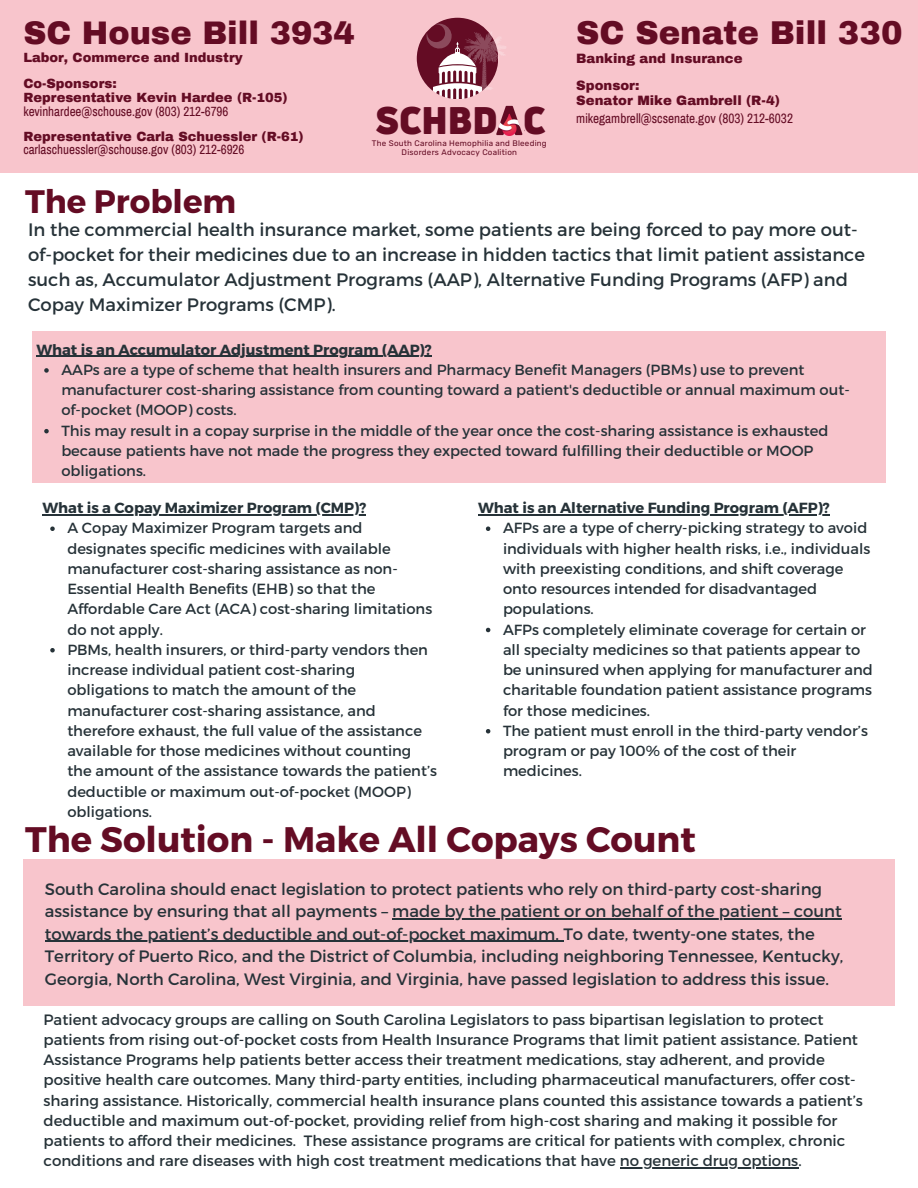
<style>
.page{position:relative;width:918px;height:1188px;background:#fff}
.page>*{position:absolute;margin:0;border:0;box-sizing:border-box;transform-origin:0 0}
.t1{font:900 37.65px "Uni Neue";color:#640c24}
.t2{font:700 35.4px "Montserrat";color:#640c24}
.t3{font:700 32.4px "Montserrat";color:#640c24}
.t4{font:900 32.25px "Archivo";color:#640c24}
.t5{font:900 31.95px "Archivo";color:#640c24}
.t6{font:18px/24.8px "Montserrat";color:#263238}
.t7{font:16.5px/22.5px "Montserrat";color:#263238}
.t8{font:15px/20.2px "Montserrat";color:#263238}
.t9{font:14.7px/20.2px "Montserrat";color:#263238}
.t10{font:700 14.7px "Montserrat";color:#263238}
.t11{font:900 13.2px "Archivo";color:#640c24}
.t12{font:13.2px "Archivo Narrow";color:#640c24}
.t13{font:900 13.05px "Archivo";color:#640c24}
.t14{font:13.05px "Archivo Narrow";color:#640c24}
.t15{font:7.95px/8.6px "Rubik";letter-spacing:.03em;color:#640c24;text-align:center}
</style>
<div class="page">
<div style="left:0;top:0;width:918px;height:173px;background:#f8c5cc"></div>
<div style="left:32px;top:332px;width:854px;height:151px;background:#f8c5cc"></div>
<div style="left:23px;top:860px;width:872px;height:146px;background:#f8c5cc"></div>
<hr style="left:392px;top:918px;width:450px;height:1px;background:#263238">
<hr style="left:45px;top:941px;width:518px;height:1px;background:#263238">
<hr style="left:42px;top:514px;width:324px;height:1px;background:#263238">
<svg style="left:50px;top:527px;width:5px;height:4px"></svg>
<svg style="left:50px;top:648px;width:5px;height:5px"></svg>
<hr style="left:478px;top:514px;width:352px;height:1px;background:#263238">
<svg style="left:486px;top:527px;width:4px;height:4px"></svg>
<svg style="left:486px;top:628px;width:4px;height:4px"></svg>
<svg style="left:486px;top:729px;width:4px;height:5px"></svg>
<hr style="left:620px;top:1167px;width:178px;height:2px;background:#263238">
<hr style="left:36px;top:356px;width:396px;height:1px;background:#263238">
<svg style="left:44px;top:368px;width:5px;height:5px"></svg>
<svg style="left:44px;top:429px;width:5px;height:4px"></svg>
<svg style="left:417px;top:18px;width:89px;height:81px"></svg>
<img style="left:496px;top:106px;width:27px;height:29px">
<p class="t5" style="left:23px;top:16px;width:333px">SC House Bill 3934</p>
<p class="t13" style="left:23px;top:51px;width:221px">Labor, Commerce and Industry</p>
<p class="t13" style="left:23px;top:77px;width:95px">Co-Sponsors:</p>
<p class="t13" style="left:23px;top:90px;width:266px">Representative Kevin Hardee (R-105)</p>
<p class="t13" style="left:23px;top:129px;width:282px">Representative Carla Schuessler (R-61)</p>
<h4 class="t14" style="left:23px;top:105px;width:207px">kevinhardee@schouse.gov (803) 212-6796</h4>
<h6 class="t14" style="left:23px;top:142px;width:223px">carlaschuessler@schouse.gov (803) 212-6926</h6>
<p class="t3" style="left:25px;top:181px;width:213px">The Problem</p>
<p class="t1" style="left:375px;top:95px;width:124px">SCHBD</p>
<h2 class="t1" style="left:523px;top:95px;width:24px">C</h2>
<p class="t15" style="left:372px;top:139px;width:176px">The South Carolina Hemophilia and Bleeding<br>Disorders Advocacy Coalition</p>
<h5 class="t4" style="left:576px;top:16px;width:328px">SC Senate Bill 330</h5>
<p class="t11" style="left:576px;top:52px;width:168px">Banking and Insurance</p>
<p class="t11" style="left:576px;top:78px;width:65px">Sponsor:</p>
<h5 class="t11" style="left:576px;top:93px;width:205px">Senator Mike Gambrell (R-4)</h5>
<p class="t12" style="left:576px;top:111px;width:218px">mikegambrell@scsenate.gov (803) 212-6032</p>
<h4 class="t6" style="left:28px;top:217px;width:839px">In the commercial health insurance market, some patients are being forced to pay more out&shy;of-pocket for their medicines due to an increase in hidden tactics that limit patient assistance such as, Accumulator Adjustment Programs (AAP), Alternative Funding Programs (AFP) and Copay Maximizer Programs (CMP).</h4>
<h5 class="t10" style="left:36px;top:340px;width:397px">What is an Accumulator Adjustment Program (AAP)?</h5>
<p class="t9" style="left:61px;top:359px;width:790px">AAPs are a type of scheme that health insurers and Pharmacy Benefit Managers (PBMs) use to prevent manufacturer cost-sharing assistance from counting toward a patient's deductible or annual maximum out&shy;of-pocket (MOOP) costs.</p>
<p class="t9" style="left:61px;top:420px;width:769px">This may result in a copay surprise in the middle of the year once the cost-sharing assistance is exhausted because patients have not made the progress they expected toward fulfilling their deductible or MOOP obligations.</p>
<p class="t10" style="left:42px;top:498px;width:326px">What is a Copay Maximizer Program (CMP)?</p>
<p class="t9" style="left:67px;top:517px;width:366px">A Copay Maximizer Program targets and designates specific medicines with available manufacturer cost-sharing assistance as non-Essential Health Benefits (EHB) so that the Affordable Care Act (ACA) cost-sharing limitations do not apply.</p>
<p class="t9" style="left:67px;top:639px;width:371px">PBMs, health insurers, or third-party vendors then increase individual patient cost-sharing obligations to match the amount of the manufacturer cost-sharing assistance, and therefore exhaust, the full value of the assistance available for those medicines without counting the amount of the assistance towards the patient’s deductible or maximum out-of-pocket (MOOP) obligations.</p>
<p class="t10" style="left:478px;top:498px;width:353px">What is an Alternative Funding Program (AFP)?</p>
<p class="t9" style="left:503px;top:517px;width:369px">AFPs are a type of cherry-picking strategy to avoid individuals with higher health risks, i.e., individuals with preexisting conditions, and shift coverage onto resources intended for disadvantaged populations.</p>
<p class="t9" style="left:503px;top:618px;width:371px">AFPs completely eliminate coverage for certain or all specialty medicines so that patients appear to be uninsured when applying for manufacturer and charitable foundation patient assistance programs for those medicines.</p>
<h1 class="t9" style="left:503px;top:720px;width:366px">The patient must enroll in the third-party vendor’s program or pay 100% of the cost of their medicines.</h1>
<h3 class="t2" style="left:25px;top:816px;width:672px">The Solution - Make All Copays Count</h3>
<p class="t7" style="left:45px;top:877px;width:799px">South Carolina should enact legislation to protect patients who rely on third-party cost-sharing assistance by ensuring that all payments – made by the patient or on behalf of the patient – count</p>
<p class="t7" style="left:45px;top:922px;width:800px">towards the patient’s deductible and out-of-pocket maximum. To date, twenty-one states, the<br>Territory of Puerto Rico, and the District of Columbia, including neighboring Tennessee, Kentucky,<br>Georgia, North Carolina, West Virginia, and Virginia, have passed legislation to address this issue.</p>
<p class="t8" style="left:44px;top:1008px;width:821px">Patient advocacy groups are calling on South Carolina Legislators to pass bipartisan legislation to protect patients from rising out-of-pocket costs from Health Insurance Programs that limit patient assistance. Patient Assistance Programs help patients better access their treatment medications, stay adherent, and provide positive health care outcomes. Many third-party entities, including pharmaceutical manufacturers, offer cost&shy;sharing assistance. Historically, commercial health insurance plans counted this assistance towards a patient’s deductible and maximum out-of-pocket, providing relief from high-cost sharing and making it possible for patients to afford their medicines. These assistance programs are critical for patients with complex, chronic conditions and rare diseases with high cost treatment medications that have no generic drug options.</p>
</div>
